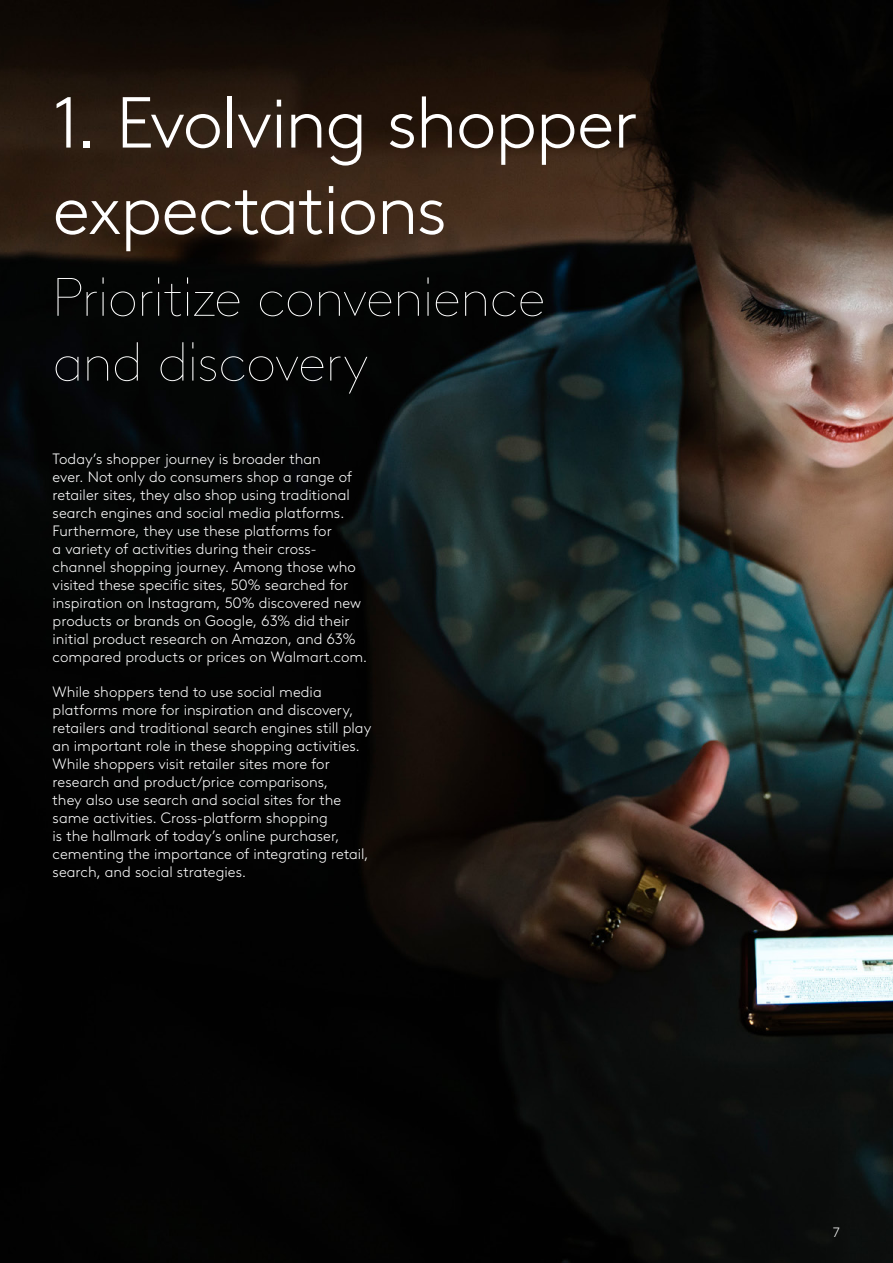
<style>
.page{position:relative;width:893px;height:1263px;background:#fff}
.page>*{position:absolute;margin:0;border:0;box-sizing:border-box;transform-origin:0 0}
.t1{font:300 72px/86.4px "Kantar Brown";letter-spacing:-.02em;color:#fff}
.t2{font:100 54px/64.8px "Kantar Brown";letter-spacing:-.02em;color:#fff}
.t3{font:300 15px/18px "Kantar Brown";color:#fff}
.t4{font:300 13.5px "Kantar Brown";color:#fff}
</style>
<div class="page">
<img style="left:0;top:0;width:893px;height:1263px">
<h1 class="t1" style="left:53px;top:74px;width:587px">1. Evolving shopper expectations</h1>
<h2 class="t2" style="left:53px;top:261px;width:495px">Prioritize convenience and discovery</h2>
<p class="t3" style="left:53px;top:449px;width:316px">Today’s shopper journey is broader than<br>ever. Not only do consumers shop a range of retailer sites, they also shop using traditional search engines and social media platforms.<br>Furthermore, they use these platforms for<br>a variety of activities during their cross&shy;channel shopping journey. Among those who visited these specific sites, 50% searched for inspiration on Instagram, 50% discovered new products or brands on Google, 63% did their initial product research on Amazon, and 63% compared products or prices on Walmart.com.</p>
<p class="t3" style="left:53px;top:682px;width:320px">While shoppers tend to use social media platforms more for inspiration and discovery, retailers and traditional search engines still play an important role in these shopping activities.<br>While shoppers visit retailer sites more for research and product/price comparisons,<br>they also use search and social sites for the same activities. Cross-platform shopping<br>is the hallmark of today’s online purchaser, cementing the importance of integrating retail, search, and social strategies.</p>
<p class="t4" style="left:833px;top:1223px;width:9px">7</p>
</div>
